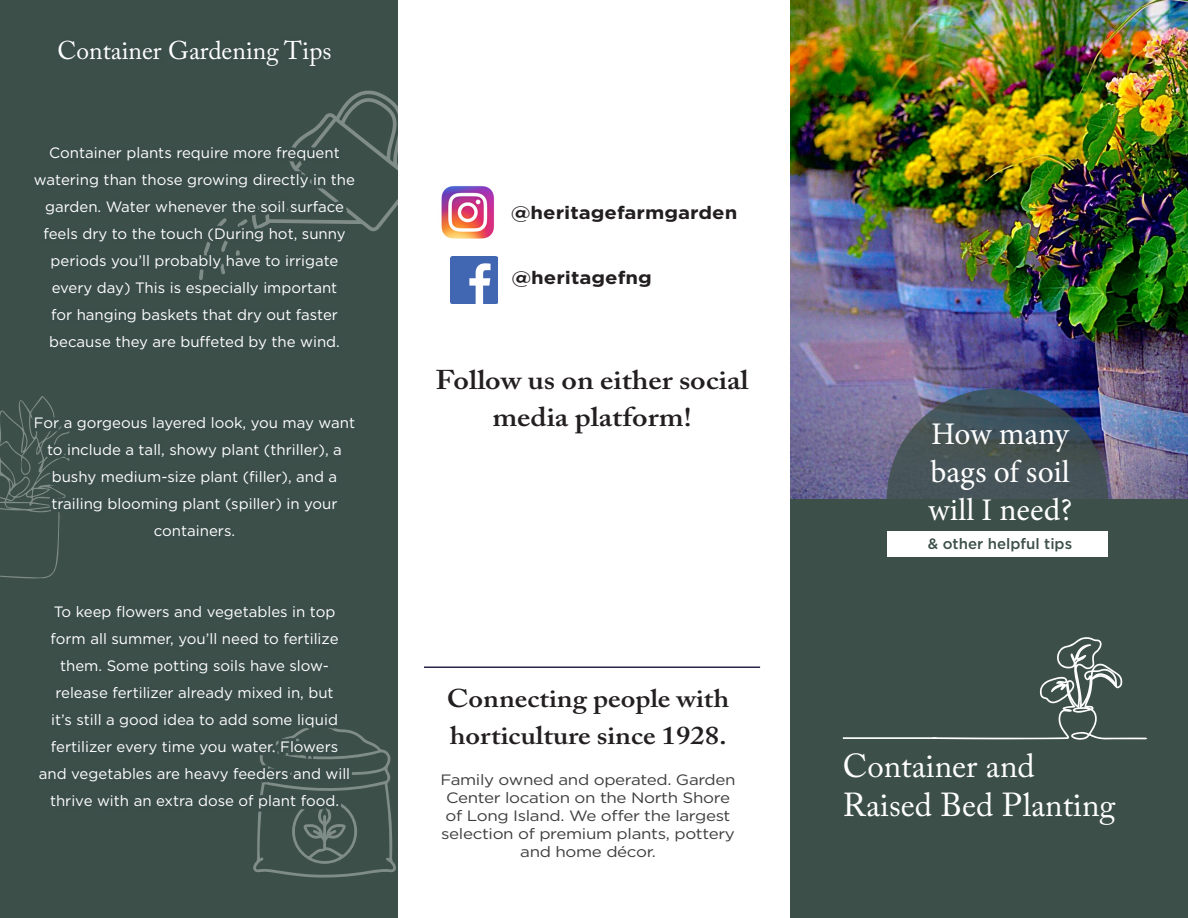
<style>
.page{position:relative;width:1188px;height:918px;background:#fff}
.page>*{position:absolute;margin:0;border:0;box-sizing:border-box;transform-origin:0 0}
.t1{font:33px "Adobe Caslon Pro";color:#fff}
.t2{font:31.5px "Minion Pro";color:#fff}
.t3{font:600 27px/37px "Adobe Caslon Pro";color:#231f20;text-align:center;scale:1.13 1}
.t4{font:600 25.5px "Adobe Caslon Pro";color:#231f20;scale:1.13 1}
.t5{font:25.5px "Adobe Caslon Pro";color:#fff}
.t6{font:700 18px "Gotham";color:#231f20;scale:1.13 1}
.t7{font:15px/27px "Gotham";color:#fff;text-align:center}
.t8{font:15px/18px "Gotham";letter-spacing:-.02em;color:#3e3e3f;text-align:center;scale:1.13 1}
.t9{font:500 15px "Gotham";color:#3c4f49}
</style>
<div class="page">
<div style="left:0;top:0;width:398px;height:918px;background:#3c4f49"></div>
<img style="left:790px;top:0;width:398px;height:499px">
<svg style="left:887px;top:389px;width:221px;height:221px;background:#435257"></svg>
<div style="left:790px;top:499px;width:398px;height:419px;background:#3c4f49"></div>
<div style="left:887px;top:532px;width:221px;height:25px;background:#fff"></div>
<svg style="left:937px;top:637px;width:210px;height:103px"></svg>
<hr style="left:843px;top:737px;width:94px;height:2px;background:#fff">
<svg style="left:199px;top:90px;width:199px;height:190px"></svg>
<svg style="left:0;top:396px;width:70px;height:183px"></svg>
<svg style="left:253px;top:728px;width:143px;height:150px"></svg>
<img style="left:441px;top:186px;width:53px;height:53px">
<img style="left:451px;top:257px;width:47px;height:47px">
<hr style="left:424px;top:666px;width:336px;height:2px;background:#2c2648">
<p class="t5" style="left:58px;top:36px;width:275px">Container Gardening Tips</p>
<p class="t7" style="left:34px;top:139px;width:323px">Container plants require more frequent watering than those growing directly in the garden. Water whenever the soil surface feels dry to the touch (During hot, sunny periods you’ll probably have to irrigate every day) This is especially important<br>for hanging baskets that dry out faster because they are buffeted by the wind.</p>
<p class="t7" style="left:34px;top:409px;width:323px">For a gorgeous layered look, you may want to include a tall, showy plant (thriller), a bushy medium-size plant (filler), and a trailing blooming plant (spiller) in your containers.</p>
<p class="t7" style="left:39px;top:598px;width:313px">To keep flowers and vegetables in top form all summer, you’ll need to fertilize them. Some potting soils have slow&shy;release fertilizer already mixed in, but<br>it’s still a good idea to add some liquid fertilizer every time you water. Flowers and vegetables are heavy feeders and will thrive with an extra dose of plant food.</p>
<p class="t6" style="left:511px;top:201px;width:202px">@heritagefarmgarden</p>
<p class="t6" style="left:511px;top:265px;width:126px">@heritagefng</p>
<p class="t3" style="left:436px;top:361px;width:278px">Follow us on either social media platform!</p>
<p class="t4" style="left:447px;top:684px;width:251px">Connecting people with</p>
<p class="t4" style="left:450px;top:721px;width:247px">horticulture since 1928.</p>
<p class="t8" style="left:440px;top:771px;width:263px">Family owned and operated. Garden<br>Center location on the North Shore of Long Island. We offer the largest selection of premium plants, pottery and home décor.</p>
<p class="t2" style="left:931px;top:413px;width:139px">How many</p>
<p class="t2" style="left:930px;top:451px;width:141px">bags of soil</p>
<p class="t2" style="left:928px;top:489px;width:146px">will I need?</p>
<p class="t9" style="left:928px;top:534px;width:146px">&amp; other helpful tips</p>
<p class="t1" style="left:843px;top:746px;width:193px">Container and</p>
<p class="t1" style="left:843px;top:785px;width:274px">Raised Bed Planting</p>
</div>
